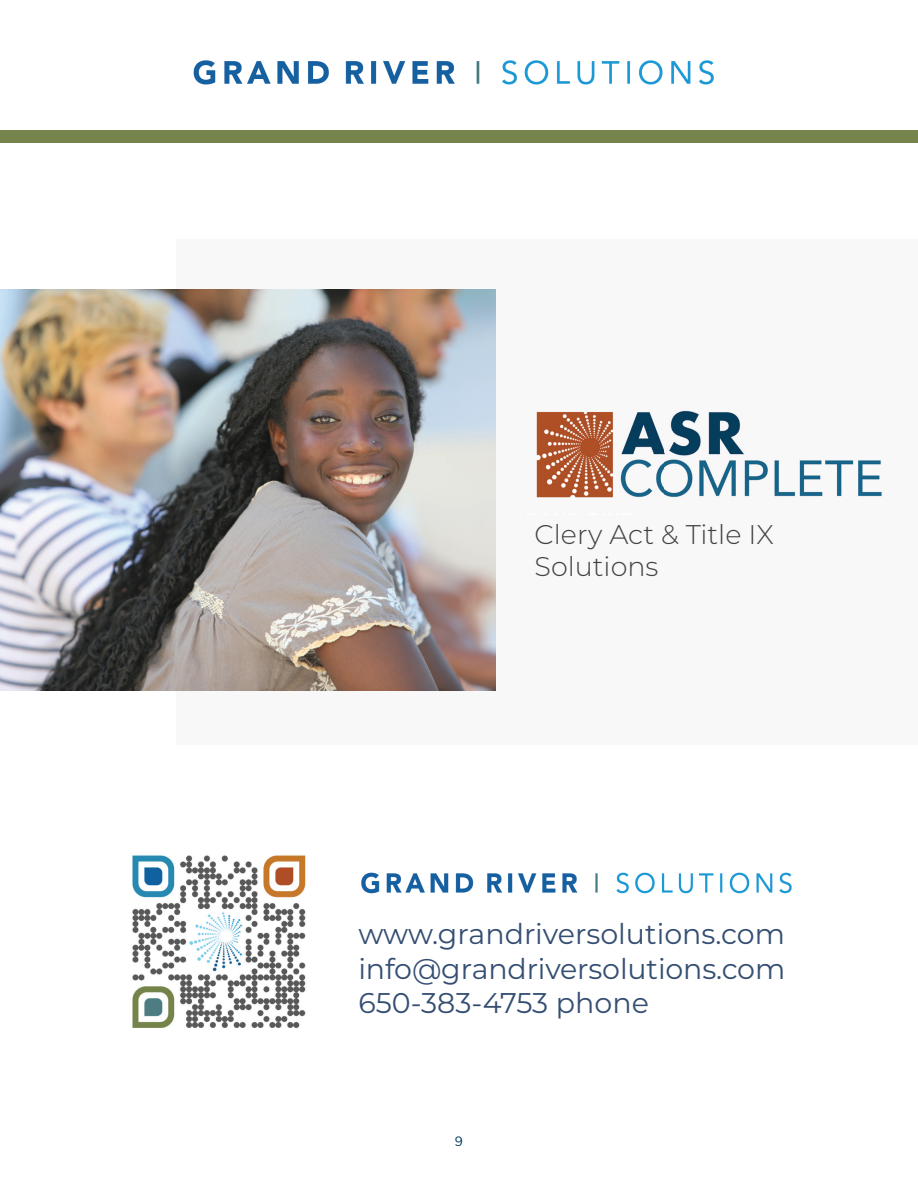
<style>
.page{position:relative;width:918px;height:1188px;background:#fff}
.page>*{position:absolute;margin:0;border:0;box-sizing:border-box;transform-origin:0 0}
.t1{font:28.5px/34.2px "Montserrat";letter-spacing:-.005em;color:#344e72;text-align:justify}
.t2{font:300 27px/32.4px "Montserrat";color:#414243}
.t3{font:13.5px "Nunito Sans";color:#043d5d}
</style>
<div class="page">
<img style="left:132px;top:855px;width:174px;height:173px">
<img style="left:361px;top:872px;width:431px;height:22px">
<div style="left:0;top:130px;width:918px;height:13px;background:#74844a"></div>
<div style="left:176px;top:240px;width:742px;height:505px;background:#f8f8f8"></div>
<img style="left:0;top:290px;width:496px;height:401px">
<img style="left:193px;top:60px;width:521px;height:25px">
<img style="left:536px;top:410px;width:346px;height:88px">
<p class="t2" style="left:535px;top:517px;width:241px">Clery Act &amp; Title IX<br>Solutions</p>
<p class="t1" style="left:358px;top:916px;width:428px">www.grandriversolutions.com info@grandriversolutions.com 650-383-4753 phone</p>
<p class="t3" style="left:455px;top:1132px;width:10px">9</p>
</div>
